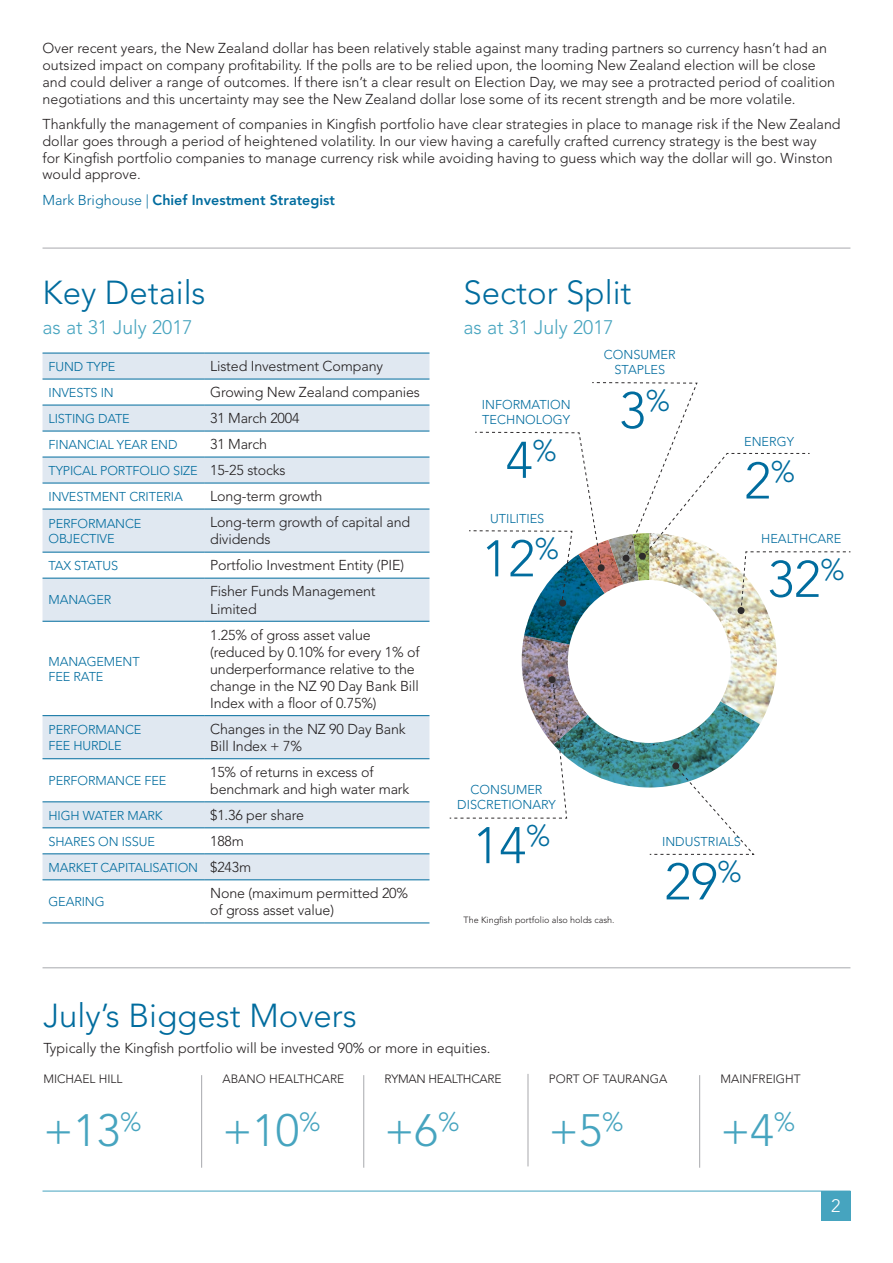
<style>
.page{position:relative;width:893px;height:1263px;background:#fff}
.page>*{position:absolute;margin:0;border:0;box-sizing:border-box;transform-origin:0 0}
.t1{font:300 51px "Avenir";color:#006c9e}
.t2{font:300 45px "Avenir";color:#46a4bf}
.t3{font:300 33px "Avenir";color:#006c9e}
.t4{font:300 19.5px "Avenir";color:#46a4bf}
.t5{font:300 18px "Avenir";color:#fff}
.t6{font:300 14.25px/17.1px "Avenir";color:#231f20}
.t7{font:800 14.25px "Avenir";color:#006c9e}
.t8{font:300 12.75px/15.3px "Avenir";letter-spacing:-.01em;color:#006c9e}
.t9{font:300 12px "Avenir";color:#231f20}
.t10{font:300 12px "Avenir";letter-spacing:-.02em;color:#231f20}
.t11{font:300 9px "Avenir";color:#231f20}
.s1{font-weight:300}
.s2{font-size:14.25px;color:#231f20}
</style>
<div class="page">
<hr style="left:43px;top:248px;width:807px;height:1px;background:#a8a9ad">
<hr style="left:43px;top:967px;width:807px;height:1px;background:#a8a9ad">
<svg style="left:43px;top:354px;width:386px;height:525px;fill:#e0e8f1"></svg>
<hr style="left:43px;top:353px;width:161px;height:1px;background:#006c9e">
<hr style="left:204px;top:353px;width:225px;height:1px;background:#006c9e">
<hr style="left:43px;top:379px;width:161px;height:1px;background:#006c9e">
<hr style="left:204px;top:379px;width:225px;height:1px;background:#006c9e">
<hr style="left:43px;top:405px;width:161px;height:1px;background:#006c9e">
<hr style="left:204px;top:405px;width:225px;height:1px;background:#006c9e">
<hr style="left:43px;top:431px;width:161px;height:1px;background:#006c9e">
<hr style="left:204px;top:431px;width:225px;height:1px;background:#006c9e">
<hr style="left:43px;top:457px;width:161px;height:1px;background:#006c9e">
<hr style="left:204px;top:457px;width:225px;height:1px;background:#006c9e">
<hr style="left:43px;top:483px;width:161px;height:1px;background:#006c9e">
<hr style="left:204px;top:483px;width:225px;height:1px;background:#006c9e">
<hr style="left:43px;top:509px;width:161px;height:1px;background:#006c9e">
<hr style="left:204px;top:509px;width:225px;height:1px;background:#006c9e">
<hr style="left:43px;top:552px;width:161px;height:1px;background:#006c9e">
<hr style="left:204px;top:552px;width:225px;height:1px;background:#006c9e">
<hr style="left:43px;top:578px;width:161px;height:1px;background:#006c9e">
<hr style="left:204px;top:578px;width:225px;height:1px;background:#006c9e">
<hr style="left:43px;top:621px;width:161px;height:1px;background:#006c9e">
<hr style="left:204px;top:621px;width:225px;height:1px;background:#006c9e">
<hr style="left:43px;top:715px;width:161px;height:1px;background:#006c9e">
<hr style="left:204px;top:715px;width:225px;height:1px;background:#006c9e">
<hr style="left:43px;top:758px;width:161px;height:1px;background:#006c9e">
<hr style="left:204px;top:758px;width:225px;height:1px;background:#006c9e">
<hr style="left:43px;top:801px;width:161px;height:1px;background:#006c9e">
<hr style="left:204px;top:801px;width:225px;height:1px;background:#006c9e">
<hr style="left:43px;top:827px;width:161px;height:1px;background:#006c9e">
<hr style="left:204px;top:827px;width:225px;height:1px;background:#006c9e">
<hr style="left:43px;top:853px;width:161px;height:1px;background:#006c9e">
<hr style="left:204px;top:853px;width:225px;height:1px;background:#006c9e">
<hr style="left:43px;top:879px;width:161px;height:1px;background:#006c9e">
<hr style="left:204px;top:879px;width:225px;height:1px;background:#006c9e">
<hr style="left:43px;top:922px;width:161px;height:1px;background:#006c9e">
<hr style="left:204px;top:922px;width:225px;height:1px;background:#006c9e">
<svg style="left:449px;top:382px;width:402px;height:473px"></svg>
<hr style="left:43px;top:1191px;width:807px;height:1px;background:#46a4bf">
<div style="left:821px;top:1191px;width:29px;height:29px;background:#46a4bf"></div>
<hr style="left:201px;top:1075px;width:1px;height:93px;background:#a8a9ad">
<hr style="left:528px;top:1074px;width:1px;height:92px;background:#a8a9ad">
<hr style="left:363px;top:1075px;width:1px;height:93px;background:#a8a9ad">
<hr style="left:699px;top:1075px;width:1px;height:93px;background:#a8a9ad">
<p class="t6" style="left:43px;top:40px;width:794px">Over recent years, the New Zealand dollar has been relatively stable against many trading partners so currency hasn’t had an outsized impact on company profitability. If the polls are to be relied upon, the looming New Zealand election will be close and could deliver a range of outcomes. If there isn’t a clear result on Election Day, we may see a protracted period of coalition negotiations and this uncertainty may see the New Zealand dollar lose some of its recent strength and be more volatile.</p>
<p class="t6" style="left:43px;top:116px;width:800px">Thankfully the management of companies in Kingfish portfolio have clear strategies in place to manage risk if the New Zealand dollar goes through a period of heightened volatility. In our view having a carefully crafted currency strategy is the best way<br>for Kingfish portfolio companies to manage currency risk while avoiding having to guess which way the dollar will go. Winston would approve.</p>
<p class="t7" style="left:43px;top:191px;width:294px"><span class="s1">Mark Brighouse |</span> Chief Investment Strategist</p>
<h3 class="t3" style="left:43px;top:273px;width:165px">Key Details</h3>
<h3 class="t4" style="left:43px;top:316px;width:152px">as at 31 July 2017</h3>
<p class="t8" style="left:49px;top:359px;width:68px">FUND TYPE</p>
<p class="t6" style="left:210px;top:358px;width:174px">Listed Investment Company</p>
<p class="t8" style="left:49px;top:385px;width:67px">INVESTS IN</p>
<p class="t6" style="left:210px;top:384px;width:211px">Growing New Zealand companies</p>
<p class="t8" style="left:49px;top:411px;width:83px">LISTING DATE</p>
<p class="t6" style="left:210px;top:410px;width:91px">31 March 2004</p>
<p class="t8" style="left:49px;top:437px;width:130px">FINANCIAL YEAR END</p>
<p class="t6" style="left:210px;top:436px;width:58px">31 March</p>
<p class="t8" style="left:49px;top:457px;width:239px;line-height:26px">TYPICAL PORTFOLIO SIZE <span class="s2">15-25 stocks<br></span>INVESTMENT CRITERIA</p>
<p class="t6" style="left:210px;top:488px;width:114px">Long-term growth</p>
<p class="t8" style="left:49px;top:516px;width:94px">PERFORMANCE<br>OBJECTIVE</p>
<p class="t6" style="left:210px;top:514px;width:202px">Long-term growth of capital and dividends</p>
<p class="t8" style="left:49px;top:558px;width:71px">TAX STATUS</p>
<p class="t6" style="left:210px;top:557px;width:195px">Portfolio Investment Entity (PIE)</p>
<p class="t8" style="left:49px;top:592px;width:64px">MANAGER</p>
<p class="t6" style="left:210px;top:583px;width:167px">Fisher Funds Management<br>Limited</p>
<p class="t8" style="left:49px;top:653px;width:93px">MANAGEMENT<br>FEE RATE</p>
<p class="t6" style="left:210px;top:626px;width:211px">1.25% of gross asset value (reduced by 0.10% for every 1% of underperformance relative to the change in the NZ 90 Day Bank Bill<br>Index with a floor of 0.75%)</p>
<p class="t8" style="left:49px;top:722px;width:94px">PERFORMANCE<br>FEE HURDLE</p>
<p class="t6" style="left:210px;top:720px;width:197px">Changes in the NZ 90 Day Bank<br>Bill Index + 7%</p>
<p class="t8" style="left:49px;top:773px;width:119px">PERFORMANCE FEE</p>
<p class="t6" style="left:210px;top:764px;width:201px">15% of returns in excess of benchmark and high water mark</p>
<p class="t8" style="left:49px;top:808px;width:116px">HIGH WATER MARK</p>
<p class="t6" style="left:210px;top:807px;width:95px">$1.36 per share</p>
<p class="t8" style="left:49px;top:834px;width:108px">SHARES ON ISSUE</p>
<p class="t6" style="left:210px;top:833px;width:35px">188m</p>
<p class="t8" style="left:49px;top:860px;width:204px">MARKET CAPITALISATION <span class="s2">$243m</span></p>
<p class="t8" style="left:49px;top:894px;width:58px">GEARING</p>
<p class="t6" style="left:210px;top:885px;width:200px">None (maximum permitted 20% of gross asset value)</p>
<h3 class="t3" style="left:463px;top:273px;width:170px">Sector Split</h3>
<h3 class="t4" style="left:463px;top:316px;width:152px">as at 31 July 2017</h3>
<p class="t8" style="left:482px;top:397px;width:90px">INFORMATION<br>TECHNOLOGY</p>
<h1 class="t1" style="left:506px;top:430px;width:52px">4<sup>%</sup></h1>
<p class="t8" style="left:490px;top:511px;width:56px">UTILITIES</p>
<h1 class="t1" style="left:482px;top:529px;width:79px">12<sup>%</sup></h1>
<p class="t8" style="left:604px;top:347px;width:73px;text-align:center">CONSUMER<br>STAPLES</p>
<h1 class="t1" style="left:619px;top:381px;width:52px">3<sup>%</sup></h1>
<p class="t8" style="left:744px;top:434px;width:51px">ENERGY</p>
<h1 class="t1" style="left:744px;top:451px;width:52px">2<sup>%</sup></h1>
<p class="t8" style="left:761px;top:531px;width:82px">HEALTHCARE</p>
<h1 class="t1" style="left:768px;top:549px;width:79px">32<sup>%</sup></h1>
<p class="t8" style="left:457px;top:782px;width:100px;text-align:center">CONSUMER<br>DISCRETIONARY</p>
<h1 class="t1" style="left:473px;top:816px;width:79px">14<sup>%</sup></h1>
<p class="t8" style="left:662px;top:833px;width:80px">INDUSTRIALS</p>
<h1 class="t1" style="left:664px;top:852px;width:79px">29<sup>%</sup></h1>
<p class="t11" style="left:463px;top:915px;width:153px">The Kingfish portfolio also holds cash.</p>
<h3 class="t3" style="left:43px;top:996px;width:315px">July’s Biggest Movers</h3>
<p class="t6" style="left:43px;top:1039px;width:449px">Typically the Kingfish portfolio will be invested 90% or more in equities.</p>
<p class="t9" style="left:43px;top:1072px;width:81px">MICHAEL HILL</p>
<h2 class="t2" style="left:43px;top:1104px;width:100px">+13<sup>%</sup></h2>
<p class="t9" style="left:223px;top:1072px;width:123px">ABANO HEALTHCARE</p>
<h2 class="t2" style="left:223px;top:1104px;width:100px">+10<sup>%</sup></h2>
<p class="t10" style="left:385px;top:1072px;width:118px">RYMAN HEALTHCARE</p>
<h2 class="t2" style="left:385px;top:1104px;width:76px">+6<sup>%</sup></h2>
<p class="t9" style="left:549px;top:1072px;width:120px">PORT OF TAURANGA</p>
<h2 class="t2" style="left:549px;top:1104px;width:76px">+5<sup>%</sup></h2>
<p class="t9" style="left:721px;top:1072px;width:82px">MAINFREIGHT</p>
<h2 class="t2" style="left:721px;top:1104px;width:76px">+4<sup>%</sup></h2>
<p class="t5" style="left:831px;top:1195px;width:11px">2</p>
</div>
